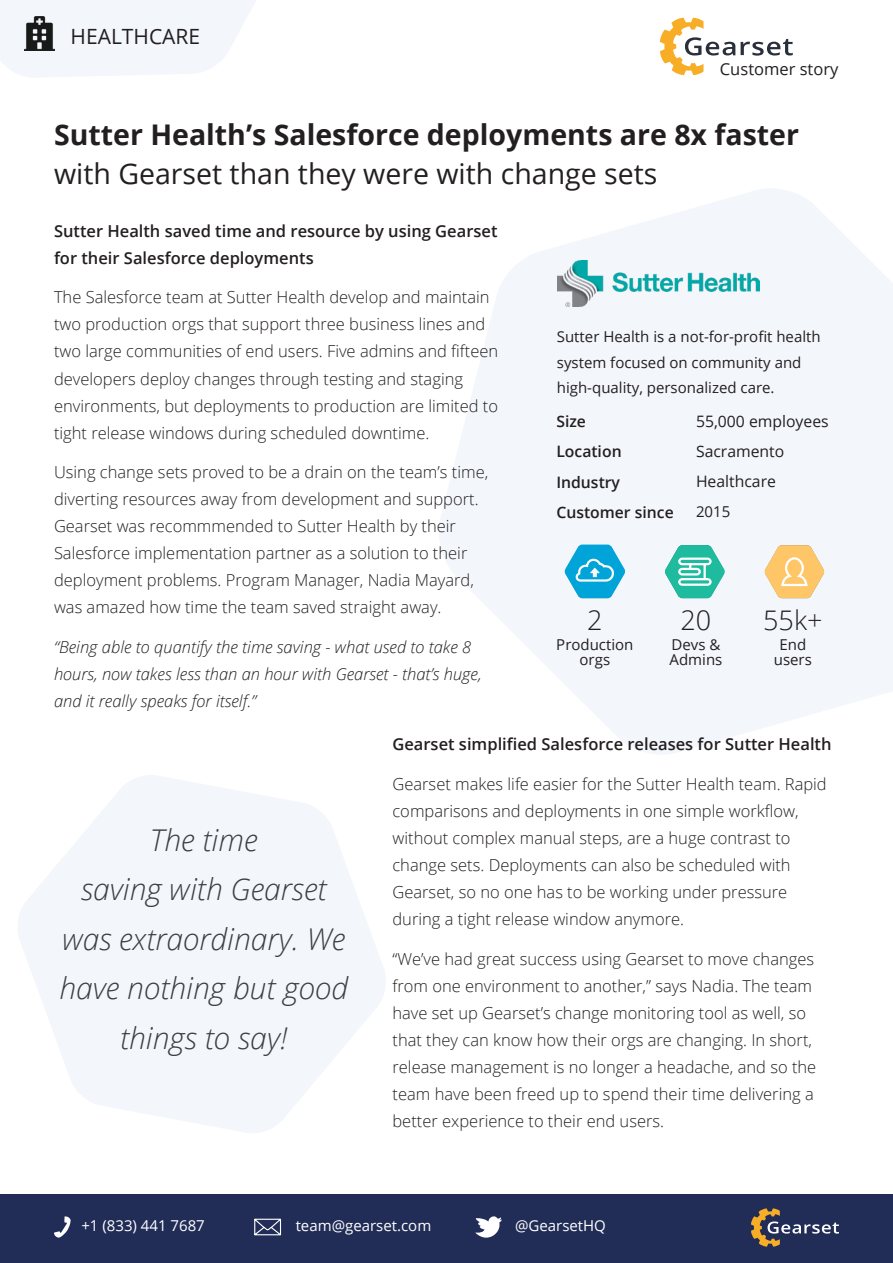
<style>
.page{position:relative;width:893px;height:1263px;background:#fff}
.page>*{position:absolute;margin:0;border:0;box-sizing:border-box;transform-origin:0 0}
.t1{font:italic 300 30px/49.5px "Open Sans";color:#3e3e3f;text-align:center}
.t2{font:700 28.5px/39px "Open Sans";color:#231f20}
.t3{font:300 27px "Open Sans";color:#231f20}
.t4{font:21px "Open Sans";color:#231f20}
.t5{font:300 16.5px/27px "Open Sans";color:#231f20}
.t6{font:italic 300 16.5px/27px "Open Sans";color:#231f20}
.t7{font:600 16.5px/27px "Open Sans";color:#231f20}
.t8{font:16.5px "Open Sans";color:#231f20}
.t9{font:15.75px "Open Sans";color:#231f20}
.t10{font:600 15.75px/30px "Open Sans";color:#231f20}
.t11{font:15px/25.5px "Open Sans";color:#231f20}
.t12{font:15px "Open Sans";color:#fff}
.s1{font-weight:400}
</style>
<div class="page">
<svg style="left:0;top:0;width:256px;height:77px"></svg>
<svg style="left:18px;top:775px;width:368px;height:358px;fill:#f3f6fb"></svg>
<svg style="left:439px;top:189px;width:454px;height:565px;fill:#f3f6fb"></svg>
<div style="left:0;top:1195px;width:893px;height:68px;background:#212d57"></div>
<svg style="left:54px;top:1216px;width:17px;height:22px"></svg>
<svg style="left:254px;top:1218px;width:28px;height:18px"></svg>
<svg style="left:475px;top:1216px;width:27px;height:21px"></svg>
<svg style="left:751px;top:1208px;width:88px;height:39px"></svg>
<svg style="left:741px;top:39px;width:52px;height:17px"></svg>
<svg style="left:660px;top:18px;width:75px;height:57px"></svg>
<img style="left:24px;top:16px;width:30px;height:34px">
<img style="left:558px;top:260px;width:202px;height:46px">
<svg style="left:764px;top:545px;width:60px;height:53px"></svg>
<svg style="left:665px;top:545px;width:60px;height:53px"></svg>
<svg style="left:564px;top:545px;width:61px;height:53px"></svg>
<p class="t4" style="left:71px;top:22px;width:131px">HEALTHCARE</p>
<p class="t8" style="left:720px;top:57px;width:120px">Customer story</p>
<p class="t2" style="left:54px;top:114px;width:746px">Sutter Health’s Salesforce deployments are 8x faster <span class="s1">with Gearset than they were with change sets</span></p>
<p class="t7" style="left:54px;top:217px;width:445px">Sutter Health saved time and resource by using Gearset for their Salesforce deployments</p>
<p class="t5" style="left:54px;top:284px;width:446px">The Salesforce team at Sutter Health develop and maintain two production orgs that support three business lines and two large communities of end users. Five admins and fifteen developers deploy changes through testing and staging environments, but deployments to production are limited to tight release windows during scheduled downtime.</p>
<p class="t5" style="left:54px;top:458px;width:436px">Using change sets proved to be a drain on the team’s time, diverting resources away from development and support.<br>Gearset was recommmended to Sutter Health by their Salesforce implementation partner as a solution to their deployment problems. Program Manager, Nadia Mayard, was amazed how time the team saved straight away.</p>
<p class="t6" style="left:54px;top:633px;width:429px">“Being able to quantify the time saving - what used to take 8 hours, now takes less than an hour with Gearset - that’s huge, and it really speaks for itself.”</p>
<p class="t11" style="left:557px;top:324px;width:265px">Sutter Health is a not-for-profit health system focused on community and high-quality, personalized care.</p>
<p class="t10" style="left:556px;top:406px;width:67px">Size<br>Location</p>
<p class="t10" style="left:556px;top:466px;width:65px">Industry</p>
<p class="t10" style="left:556px;top:496px;width:119px">Customer since</p>
<p class="t9" style="left:696px;top:410px;width:134px">55,000 employees</p>
<p class="t9" style="left:696px;top:440px;width:90px">Sacramento</p>
<p class="t9" style="left:696px;top:470px;width:81px">Healthcare</p>
<p class="t11" style="left:696px;top:498px;width:36px">2015</p>
<p class="t3" style="left:587px;top:602px;width:17px">2</p>
<p class="t11" style="left:556px;top:631px;width:79px">Production</p>
<p class="t11" style="left:580px;top:646px;width:32px">orgs</p>
<p class="t3" style="left:681px;top:602px;width:32px">20</p>
<p class="t11" style="left:671px;top:631px;width:50px">Devs &amp;</p>
<p class="t11" style="left:670px;top:646px;width:54px">Admins</p>
<p class="t3" style="left:763px;top:602px;width:61px">55k+</p>
<p class="t11" style="left:779px;top:631px;width:28px">End</p>
<p class="t11" style="left:774px;top:646px;width:40px">users</p>
<p class="t1" style="left:150px;top:814px;width:109px">The time</p>
<p class="t1" style="left:81px;top:864px;width:247px">saving with Gearset</p>
<p class="t1" style="left:59px;top:913px;width:290px">was extraordinary. We have nothing but good things to say!</p>
<p class="t7" style="left:392px;top:731px;width:441px">Gearset simplified Salesforce releases for Sutter Health</p>
<p class="t5" style="left:392px;top:770px;width:436px">Gearset makes life easier for the Sutter Health team. Rapid comparisons and deployments in one simple workflow, without complex manual steps, are a huge contrast to change sets. Deployments can also be scheduled with Gearset, so no one has to be working under pressure during a tight release window anymore.</p>
<p class="t5" style="left:392px;top:945px;width:425px">“We’ve had great success using Gearset to move changes from one environment to another,” says Nadia. The team have set up Gearset’s change monitoring tool as well, so that they can know how their orgs are changing. In short, release management is no longer a headache, and so the team have been freed up to spend their time delivering a better experience to their end users.</p>
<p class="t12" style="left:81px;top:1215px;width:125px">+1 (833) 441 7687</p>
<p class="t12" style="left:296px;top:1215px;width:137px">team@gearset.com</p>
<p class="t12" style="left:515px;top:1215px;width:92px">@GearsetHQ</p>
</div>
